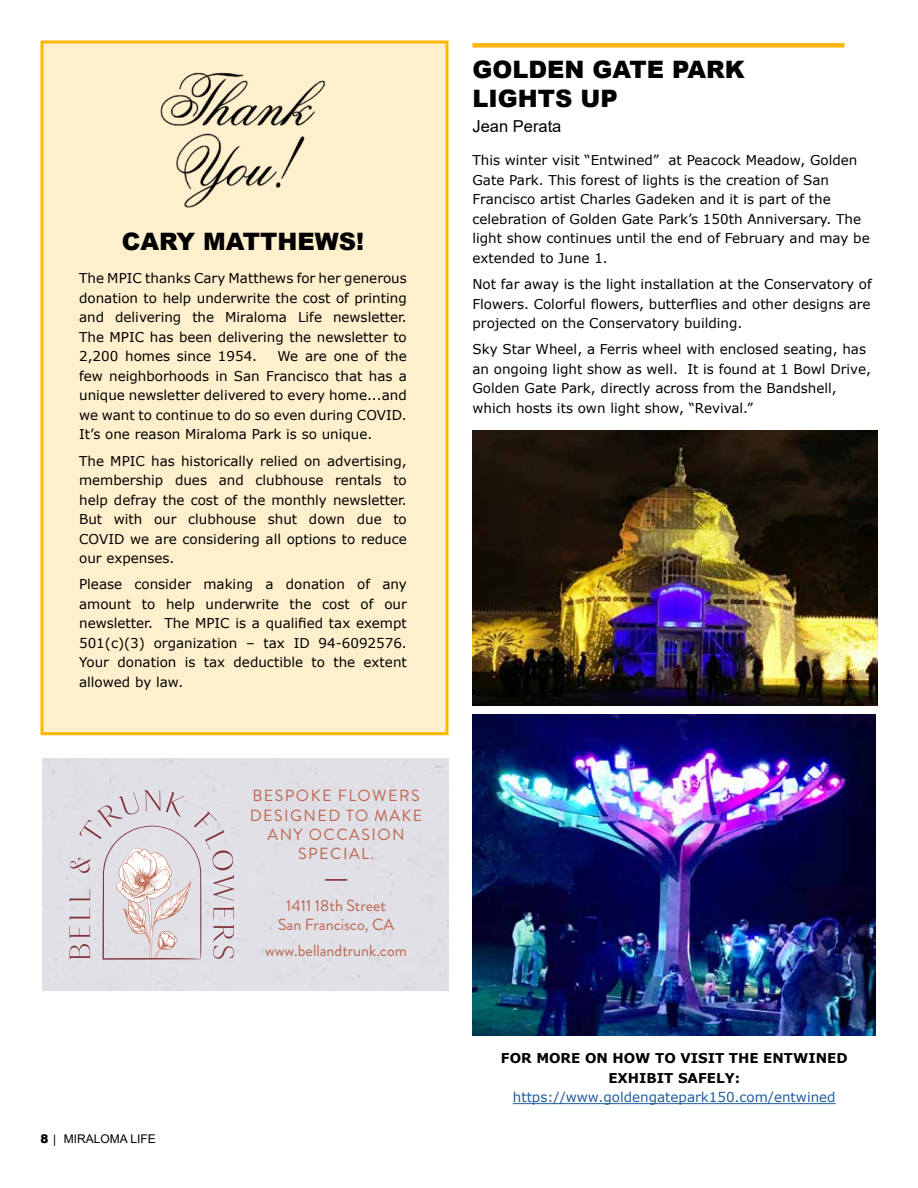
<style>
.page{position:relative;width:918px;height:1188px;background:#fff}
.page>*{position:absolute;margin:0;border:0;box-sizing:border-box;transform-origin:0 0}
.t1{font:900 24px/28.8px "Arial";color:#000}
.t2{font:16.5px "Arial";color:#000}
.t3{font:16.2px/19.4px "Brandon Grotesque";color:#bc654e;text-align:center}
.t4{font:16.2px/19.4px "Brandon Grotesque";letter-spacing:.08em;color:#bc654e;text-align:center}
.t5{font:13.5px/19.5px "Verdana";color:#000;text-align:justify}
.t6{font:700 13.5px/19.5px "Verdana";color:#000;text-align:center}
.t7{font:13.5px "Verdana";color:#215e9e}
.t8{font:12px "Arial";color:#000}
.s1{font-weight:900}
.s2{font-family:"Rockwell"}
</style>
<div class="page">
<div style="left:40px;top:40px;width:408px;height:695px;background:#fff0cd;border:3px solid #ffb607"></div>
<img style="left:160px;top:72px;width:166px;height:136px">
<svg style="left:70px;top:790px;width:164px;height:170px;background:#ddd4d9"></svg>
<hr style="left:325px;top:879px;width:22px;height:2px;background:#82333b">
<div style="left:472px;top:43px;width:373px;height:5px;background:#ffb607"></div>
<img style="left:472px;top:431px;width:406px;height:274px">
<img style="left:472px;top:715px;width:404px;height:320px">
<hr style="left:513px;top:1103px;width:323px;height:1px;background:#215e9e">
<h1 class="t1" style="left:122px;top:227px;width:244px">CARY MATTHEWS!</h1>
<p class="t5" style="left:79px;top:269px;width:329px">The MPIC thanks Cary Matthews for her generous donation to help underwrite the cost of printing and delivering the Miraloma Life newsletter.<br>The MPIC has been delivering the newsletter to 2,200 homes since 1954.</p>
<p class="t5" style="left:79px;top:347px;width:329px;text-indent:198px">We are one of the few neighborhoods in San Francisco that has a unique newsletter delivered to every home...and we want to continue to do so even during COVID.<br>It’s one reason Miraloma Park is so unique.</p>
<p class="t5" style="left:79px;top:451px;width:329px">The MPIC has historically relied on advertising, membership dues and clubhouse rentals to help defray the cost of the monthly newsletter.<br>But with our clubhouse shut down due to COVID we are considering all options to reduce our expenses.</p>
<p class="t5" style="left:79px;top:575px;width:329px">Please consider making a donation of any amount to help underwrite the cost of our newsletter. The MPIC is a qualified tax exempt 501(c)(3) organization – tax ID 94-6092576.<br>Your donation is tax deductible to the extent allowed by law.</p>
<p class="t4" style="left:250px;top:786px;width:174px">BESPOKE FLOWERS<br>DESIGNED TO MAKE<br>ANY OCCASION<br>SPECIAL.</p>
<p class="t8" style="left:40px;top:1130px;width:117px"><span class="s1">8</span> <span class="s2">|</span> MIRALOMA LIFE</p>
<p class="t3" style="left:278px;top:896px;width:118px">1411 18th Street<br>San Francisco, CA</p>
<p class="t3" style="left:265px;top:941px;width:144px">www.bellandtrunk.com</p>
<h1 class="t1" style="left:472px;top:54px;width:274px">GOLDEN GATE PARK<br>LIGHTS UP</h1>
<p class="t2" style="left:472px;top:115px;width:90px">Jean Perata</p>
<p class="t5" style="left:472px;top:151px;width:399px;text-align:left">This winter visit “Entwined” at Peacock Meadow, Golden Gate Park. This forest of lights is the creation of San Francisco artist Charles Gadeken and it is part of the celebration of Golden Gate Park’s 150th Anniversary. The light show continues until the end of February and may be extended to June 1.</p>
<p class="t5" style="left:472px;top:274px;width:401px">Not far away is the light installation at the Conservatory of Flowers. Colorful flowers, butterflies and other designs are projected on the Conservatory building.</p>
<p class="t5" style="left:472px;top:339px;width:400px;text-align:left">Sky Star Wheel, a Ferris wheel with enclosed seating, has an ongoing light show as well. It is found at 1 Bowl Drive, Golden Gate Park, directly across from the Bandshell, which hosts its own light show, “Revival.”</p>
<p class="t6" style="left:501px;top:1049px;width:348px">FOR MORE ON HOW TO VISIT THE ENTWINED<br>EXHIBIT SAFELY:</p>
<p class="t7" style="left:513px;top:1088px;width:324px">https://www.goldengatepark150.com/entwined</p>
</div>
